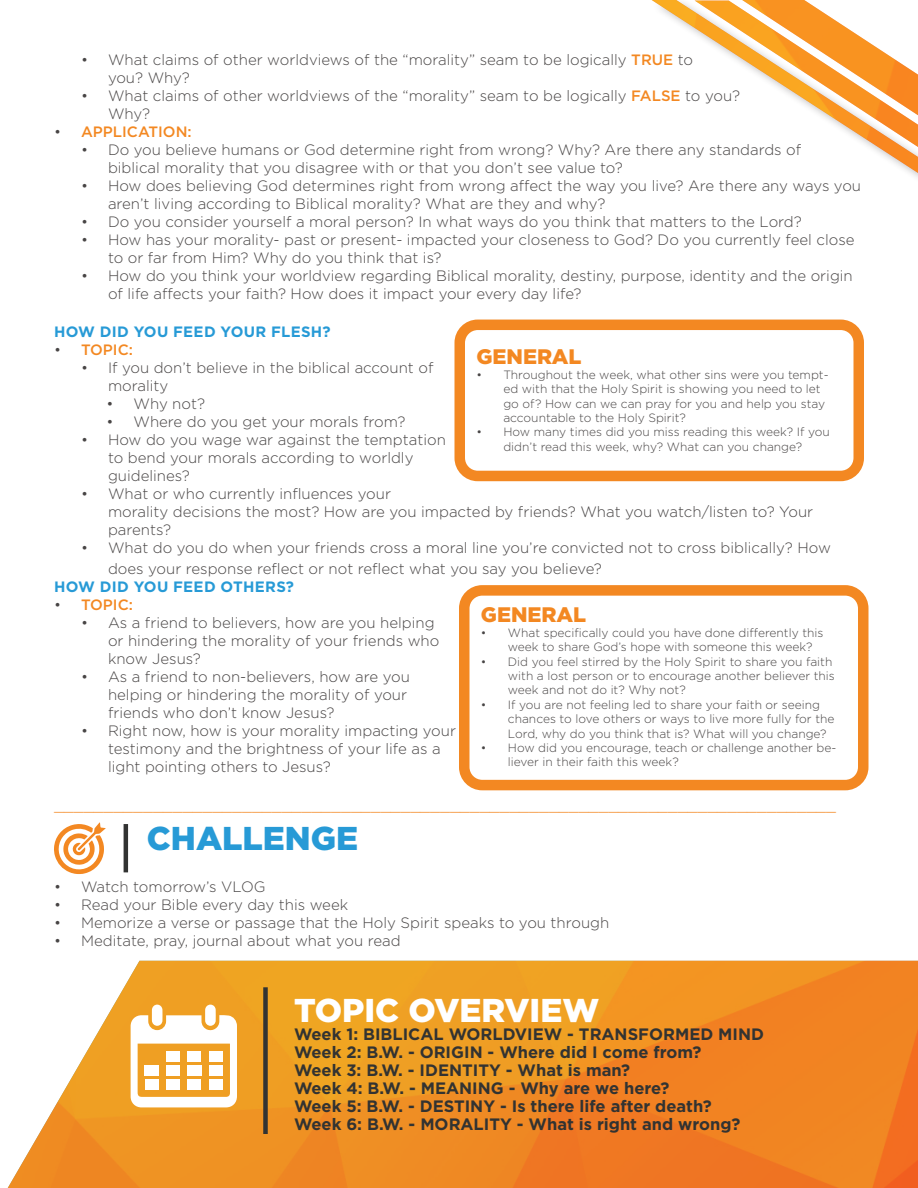
<style>
.page{position:relative;width:918px;height:1188px;background:#fff}
.page>*{position:absolute;margin:0;border:0;box-sizing:border-box;transform-origin:0 0}
.t1{font:900 33px "Gotham Pro";color:#fff}
.t2{font:900 33px "Gotham Pro";color:#279ad6}
.t3{font:900 21px "Gotham Pro";color:#f38822}
.t4{font:700 16.5px/18px "Gotham Pro";color:#323332}
.t5{font:300 16.5px "Gotham Pro";color:#f38822}
.t6{font:300 15px/18px "Gotham Pro";color:#484545}
.t7{font:700 15px "Gotham Pro";letter-spacing:.02em;color:#279ad6}
.t8{font:500 15px "Gotham Pro";color:#f38822}
.t9{font:300 12px/14.4px "Gotham Pro";color:#484545}
.s1{font-weight:500;color:#f38822}
.s2{font-weight:300;color:#484545}
</style>
<div class="page">
<img style="left:652px;top:0;width:266px;height:173px">
<img style="left:7px;top:961px;width:911px;height:227px">
<div style="left:454px;top:320px;width:410px;height:161px;border:10px solid #f38822;border-radius:18px"></div>
<div style="left:459px;top:585px;width:409px;height:205px;border:10px solid #f38822;border-radius:18px"></div>
<svg style="left:54px;top:822px;width:52px;height:52px"></svg>
<hr style="left:124px;top:824px;width:4px;height:48px;background:#323332">
<svg style="left:131px;top:1005px;width:106px;height:102px"></svg>
<div style="left:166px;top:1051px;width:14px;height:10px;background:#fff"></div>
<div style="left:187px;top:1051px;width:14px;height:10px;background:#fff"></div>
<div style="left:209px;top:1051px;width:14px;height:10px;background:#fff"></div>
<div style="left:145px;top:1065px;width:14px;height:10px;background:#fff"></div>
<div style="left:166px;top:1065px;width:14px;height:10px;background:#fff"></div>
<div style="left:187px;top:1065px;width:14px;height:10px;background:#fff"></div>
<div style="left:209px;top:1065px;width:14px;height:10px;background:#fff"></div>
<div style="left:145px;top:1079px;width:14px;height:11px;background:#fff"></div>
<div style="left:166px;top:1079px;width:14px;height:11px;background:#fff"></div>
<div style="left:187px;top:1079px;width:14px;height:11px;background:#fff"></div>
<div style="left:209px;top:1079px;width:14px;height:11px;background:#fff"></div>
<div style="left:263px;top:987px;width:5px;height:147px;background:#323332"></div>
<p class="t6" style="left:108px;top:51px;width:587px;text-indent:-27px">• What claims of other worldviews of the “morality” seam to be logically <span class="s1">TRUE</span> to you? Why?</p>
<p class="t6" style="left:108px;top:87px;width:634px;text-indent:-27px">• What claims of other worldviews of the “morality” seam to be logically <span class="s1">FALSE</span> to you?<br>Why?</p>
<p class="t8" style="left:54px;top:123px;width:139px"><span class="s2">•</span> APPLICATION:</p>
<p class="t6" style="left:108px;top:141px;width:695px;text-indent:-27px">• Do you believe humans or God determine right from wrong? Why? Are there any standards of biblical morality that you disagree with or that you don’t see value to?</p>
<p class="t6" style="left:108px;top:177px;width:755px;text-indent:-27px">• How does believing God determines right from wrong affect the way you live? Are there any ways you aren’t living according to Biblical morality? What are they and why?</p>
<p class="t6" style="left:81px;top:213px;width:722px">• Do you consider yourself a moral person? In what ways do you think that matters to the Lord?</p>
<p class="t6" style="left:108px;top:231px;width:748px;text-indent:-27px">• How has your morality- past or present- impacted your closeness to God? Do you currently feel close to or far from Him? Why do you think that is?</p>
<p class="t6" style="left:108px;top:267px;width:746px;text-indent:-27px">• How do you think your worldview regarding Biblical morality, destiny, purpose, identity and the origin of life affects your faith? How does it impact your every day life?</p>
<p class="t7" style="left:54px;top:323px;width:278px">HOW DID YOU FEED YOUR FLESH?</p>
<p class="t8" style="left:54px;top:341px;width:80px"><span class="s2">•</span> TOPIC:</p>
<p class="t6" style="left:108px;top:359px;width:327px;text-indent:-27px">• If you don’t believe in the biblical account of morality</p>
<p class="t6" style="left:107px;top:395px;width:100px">• Why not?</p>
<p class="t6" style="left:107px;top:413px;width:301px">• Where do you get your morals from?</p>
<p class="t6" style="left:108px;top:431px;width:339px;text-indent:-27px">• How do you wage war against the temptation to bend your morals according to worldly guidelines?</p>
<p class="t6" style="left:108px;top:485px;width:707px;text-indent:-27px">• What or who currently influences your<br>morality decisions the most? How are you impacted by friends? What you watch/listen to? Your parents?</p>
<p class="t6" style="left:108px;top:537px;width:725px;line-height:21.6px;text-indent:-27px">• What do you do when your friends cross a moral line you’re convicted not to cross biblically? How does your response reflect or not reflect what you say you believe?</p>
<p class="t7" style="left:54px;top:578px;width:241px">HOW DID YOU FEED OTHERS?</p>
<p class="t8" style="left:54px;top:597px;width:80px"><span class="s2">•</span> TOPIC:</p>
<p class="t6" style="left:108px;top:614px;width:333px;text-indent:-27px">• As a friend to believers, how are you helping or hindering the morality of your friends who know Jesus?</p>
<p class="t6" style="left:108px;top:668px;width:303px;text-indent:-27px">• As a friend to non-believers, how are you helping or hindering the morality of your friends who don’t know Jesus?</p>
<p class="t6" style="left:108px;top:722px;width:350px;text-indent:-27px">• Right now, how is your morality impacting your testimony and the brightness of your life as a light pointing others to Jesus?</p>
<p class="t5" style="left:54px;top:795px;width:784px">_______________________________________________________________________________</p>
<h1 class="t2" style="left:147px;top:819px;width:213px">CHALLENGE</h1>
<p class="t6" style="left:54px;top:878px;width:213px">• Watch tomorrow’s VLOG</p>
<p class="t6" style="left:54px;top:896px;width:296px">• Read your Bible every day this week</p>
<p class="t6" style="left:54px;top:914px;width:557px">• Memorize a verse or passage that the Holy Spirit speaks to you through</p>
<p class="t6" style="left:54px;top:932px;width:348px">• Meditate, pray, journal about what you read</p>
<h2 class="t3" style="left:476px;top:345px;width:107px">GENERAL</h2>
<p class="t9" style="left:503px;top:367px;width:327px;text-indent:-27px">• Throughout the week, what other sins were you tempt&shy;ed with that the Holy Spirit is showing you need to let go of? How can we can pray for you and help you stay accountable to the Holy Spirit?</p>
<p class="t9" style="left:476px;top:425px;width:355px;text-align:center">• How many times did you miss reading this week? If you didn’t read this week, why? What can you change?</p>
<h2 class="t3" style="left:481px;top:603px;width:107px">GENERAL</h2>
<p class="t9" style="left:508px;top:625px;width:317px;text-indent:-27px">• What specifically could you have done differently this week to share God’s hope with someone this week?</p>
<p class="t9" style="left:508px;top:654px;width:329px;text-indent:-27px">• Did you feel stirred by the Holy Spirit to share you faith with a lost person or to encourage another believer this week and not do it? Why not?</p>
<p class="t9" style="left:508px;top:697px;width:328px;text-indent:-27px">• If you are not feeling led to share your faith or seeing chances to love others or ways to live more fully for the<br>Lord, why do you think that is? What will you change?</p>
<p class="t9" style="left:508px;top:741px;width:330px;text-indent:-27px">• How did you encourage, teach or challenge another be&shy;liever in their faith this week?</p>
<h1 class="t1" style="left:294px;top:991px;width:307px">TOPIC OVERVIEW</h1>
<p class="t4" style="left:294px;top:1025px;width:472px">Week 1: BIBLICAL WORLDVIEW - TRANSFORMED MIND Week 2: B.W. - ORIGIN - Where did I come from?<br>Week 3: B.W. - IDENTITY - What is man?<br>Week 4: B.W. - MEANING - Why are we here?<br>Week 5: B.W. - DESTINY - Is there life after death?<br>Week 6: B.W. - MORALITY - What is right and wrong?</p>
</div>
